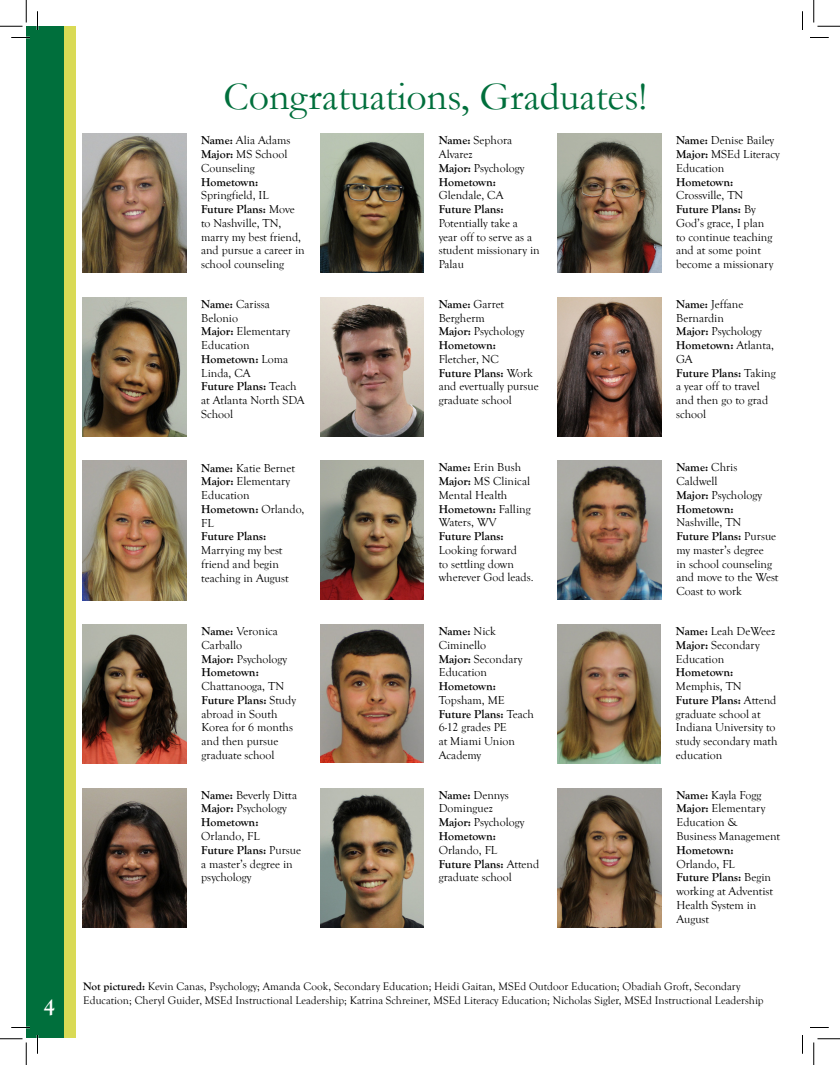
<style>
.page{position:relative;width:840px;height:1065px;background:#fff}
.page>*{position:absolute;margin:0;border:0;box-sizing:border-box;transform-origin:0 0}
.t1{font:40px "Garamond";color:#006f3c}
.t2{font:700 22.5px "Goudy Old Style T";color:#fff}
.t3{font:11.88px/13.8px "Goudy Old Style T";color:#000}
.t4{font:700 11.88px "Goudy Old Style T";color:#000}
.t5{font:11.25px/13.5px "Goudy Old Style T";color:#000}
.s1{font-weight:700}
</style>
<div class="page">
<div style="left:38px;top:26px;width:37px;height:1012px;background:#d9da55"></div>
<div style="left:26px;top:26px;width:38px;height:1012px;background:#006f3c"></div>
<img style="left:320px;top:461px;width:104px;height:139px">
<img style="left:320px;top:625px;width:104px;height:138px">
<img style="left:320px;top:788px;width:104px;height:139px">
<img style="left:558px;top:788px;width:103px;height:139px">
<img style="left:82px;top:297px;width:104px;height:140px">
<img style="left:558px;top:297px;width:103px;height:139px">
<img style="left:320px;top:297px;width:104px;height:140px">
<img style="left:558px;top:461px;width:103px;height:139px">
<img style="left:320px;top:134px;width:104px;height:139px">
<img style="left:82px;top:134px;width:104px;height:139px">
<img style="left:557px;top:134px;width:104px;height:139px">
<img style="left:83px;top:624px;width:104px;height:140px">
<img style="left:557px;top:624px;width:104px;height:140px">
<img style="left:82px;top:788px;width:104px;height:139px">
<img style="left:82px;top:461px;width:104px;height:139px">
<svg style="left:11px;top:37px;width:19px;height:1px"></svg>
<svg style="left:810px;top:37px;width:19px;height:1px"></svg>
<svg style="left:11px;top:1027px;width:19px;height:1px"></svg>
<svg style="left:810px;top:1027px;width:19px;height:1px"></svg>
<svg style="left:37px;top:11px;width:1px;height:19px"></svg>
<svg style="left:37px;top:1035px;width:1px;height:19px"></svg>
<svg style="left:802px;top:11px;width:1px;height:19px"></svg>
<svg style="left:802px;top:1035px;width:1px;height:19px"></svg>
<svg style="left:0;top:0;width:27px;height:27px"></svg>
<svg style="left:0;top:1039px;width:27px;height:26px"></svg>
<svg style="left:814px;top:0;width:26px;height:27px"></svg>
<svg style="left:814px;top:1039px;width:26px;height:26px"></svg>
<h2 class="t2" style="left:44px;top:994px;width:13px">4</h2>
<h1 class="t1" style="left:223px;top:69px;width:425px">Congratuations, Graduates!</h1>
<p class="t3" style="left:201px;top:134px;width:91px"><span class="s1">Name:</span> Alia Adams<br><span class="s1">Major:</span> MS School<br>Counseling</p>
<p class="t4" style="left:201px;top:175px;width:59px">Hometown:</p>
<p class="t3" style="left:201px;top:189px;width:105px">Springfield, IL<br><span class="s1">Future Plans:</span> Move to Nashville, TN, marry my best friend, and pursue a career in school counseling</p>
<p class="t3" style="left:439px;top:134px;width:87px"><span class="s1">Name:</span> Sephora<br>Alvarez<br><span class="s1">Major:</span> Psychology<br><span class="s1">Hometown:</span></p>
<p class="t3" style="left:439px;top:189px;width:66px">Glendale, CA</p>
<p class="t4" style="left:439px;top:203px;width:66px">Future Plans:</p>
<p class="t3" style="left:439px;top:216px;width:103px">Potentially take a<br>year off to serve as a student missionary in<br>Palau</p>
<p class="t3" style="left:676px;top:134px;width:105px"><span class="s1">Name:</span> Denise Bailey<br><span class="s1">Major:</span> MSEd Literacy<br>Education</p>
<p class="t4" style="left:676px;top:175px;width:59px">Hometown:</p>
<p class="t3" style="left:676px;top:189px;width:99px">Crossville, TN<br><span class="s1">Future Plans:</span> By<br>God’s grace, I plan to continue teaching and at some point become a missionary</p>
<p class="t3" style="left:201px;top:297px;width:105px"><span class="s1">Name:</span> Carissa<br>Belonio<br><span class="s1">Major:</span> Elementary<br>Education<br><span class="s1">Hometown:</span> Loma<br>Linda, CA<br><span class="s1">Future Plans:</span> Teach at Atlanta North SDA<br>School</p>
<p class="t3" style="left:676px;top:297px;width:101px"><span class="s1">Name:</span> Jeffane<br>Bernardin<br><span class="s1">Major:</span> Psychology<br><span class="s1">Hometown:</span> Atlanta,<br>GA<br><span class="s1">Future Plans:</span> Taking a year off to travel and then go to grad school</p>
<p class="t3" style="left:439px;top:297px;width:87px"><span class="s1">Name:</span> Garret<br>Bergherm<br><span class="s1">Major:</span> Psychology<br><span class="s1">Hometown:</span></p>
<p class="t3" style="left:439px;top:352px;width:102px">Fletcher, NC<br><span class="s1">Future Plans:</span> Work and evertually pursue graduate school</p>
<p class="t3" style="left:201px;top:461px;width:105px"><span class="s1">Name:</span> Katie Bernet<br><span class="s1">Major:</span> Elementary<br>Education<br><span class="s1">Hometown:</span> Orlando,<br>FL</p>
<p class="t4" style="left:201px;top:530px;width:66px">Future Plans:</p>
<p class="t3" style="left:201px;top:544px;width:89px">Marrying my best friend and begin teaching in August</p>
<p class="t3" style="left:202px;top:625px;width:87px"><span class="s1">Name:</span> Veronica<br>Carballo<br><span class="s1">Major:</span> Psychology<br><span class="s1">Hometown:</span></p>
<p class="t3" style="left:202px;top:680px;width:96px">Chattanooga, TN<br><span class="s1">Future Plans:</span> Study abroad in South<br>Korea for 6 months and then pursue graduate school</p>
<p class="t3" style="left:201px;top:788px;width:97px"><span class="s1">Name:</span> Beverly Ditta<br><span class="s1">Major:</span> Psychology<br><span class="s1">Hometown:</span></p>
<p class="t3" style="left:201px;top:829px;width:101px">Orlando, FL<br><span class="s1">Future Plans:</span> Pursue a master’s degree in psychology</p>
<p class="t3" style="left:439px;top:461px;width:93px"><span class="s1">Name:</span> Erin Bush<br><span class="s1">Major:</span> MS Clinical<br>Mental Health<br><span class="s1">Hometown:</span> Falling<br>Waters, WV</p>
<p class="t4" style="left:439px;top:530px;width:66px">Future Plans:</p>
<p class="t3" style="left:439px;top:543px;width:96px">Looking forward<br>to settling down wherever God leads.</p>
<p class="t3" style="left:439px;top:625px;width:85px"><span class="s1">Name:</span> Nick<br>Ciminello<br><span class="s1">Major:</span> Secondary<br>Education</p>
<p class="t4" style="left:439px;top:680px;width:59px">Hometown:</p>
<p class="t3" style="left:439px;top:693px;width:97px">Topsham, ME<br><span class="s1">Future Plans:</span> Teach<br>6-12 grades PE<br>at Miami Union<br>Academy</p>
<p class="t3" style="left:439px;top:788px;width:87px"><span class="s1">Name:</span> Dennys<br>Dominguez<br><span class="s1">Major:</span> Psychology<br><span class="s1">Hometown:</span></p>
<p class="t3" style="left:439px;top:843px;width:102px">Orlando, FL<br><span class="s1">Future Plans:</span> Attend graduate school</p>
<p class="t3" style="left:676px;top:461px;width:87px"><span class="s1">Name:</span> Chris<br>Caldwell<br><span class="s1">Major:</span> Psychology<br><span class="s1">Hometown:</span></p>
<p class="t3" style="left:676px;top:516px;width:104px">Nashville, TN<br><span class="s1">Future Plans:</span> Pursue my master’s degree<br>in school counseling and move to the West<br>Coast to work</p>
<p class="t3" style="left:676px;top:625px;width:101px"><span class="s1">Name:</span> Leah DeWeez<br><span class="s1">Major:</span> Secondary<br>Education</p>
<p class="t4" style="left:676px;top:666px;width:59px">Hometown:</p>
<p class="t3" style="left:676px;top:680px;width:103px">Memphis, TN<br><span class="s1">Future Plans:</span> Attend graduate school at<br>Indiana University to study secondary math education</p>
<p class="t3" style="left:676px;top:788px;width:105px"><span class="s1">Name:</span> Kayla Fogg<br><span class="s1">Major:</span> Elementary<br>Education &amp;<br>Business Management</p>
<p class="t4" style="left:676px;top:843px;width:59px">Hometown:</p>
<p class="t3" style="left:676px;top:857px;width:98px">Orlando, FL<br><span class="s1">Future Plans:</span> Begin working at Adventist<br>Health System in<br>August</p>
<p class="t5" style="left:83px;top:980px;width:682px"><span class="s1">Not pictured:</span> Kevin Canas, Psychology; Amanda Cook, Secondary Education; Heidi Gaitan, MSEd Outdoor Education; Obadiah Groft, Secondary<br>Education; Cheryl Guider, MSEd Instructional Leadership; Katrina Schreiner, MSEd Literacy Education; Nicholas Sigler, MSEd Instructional Leadership</p>
</div>
